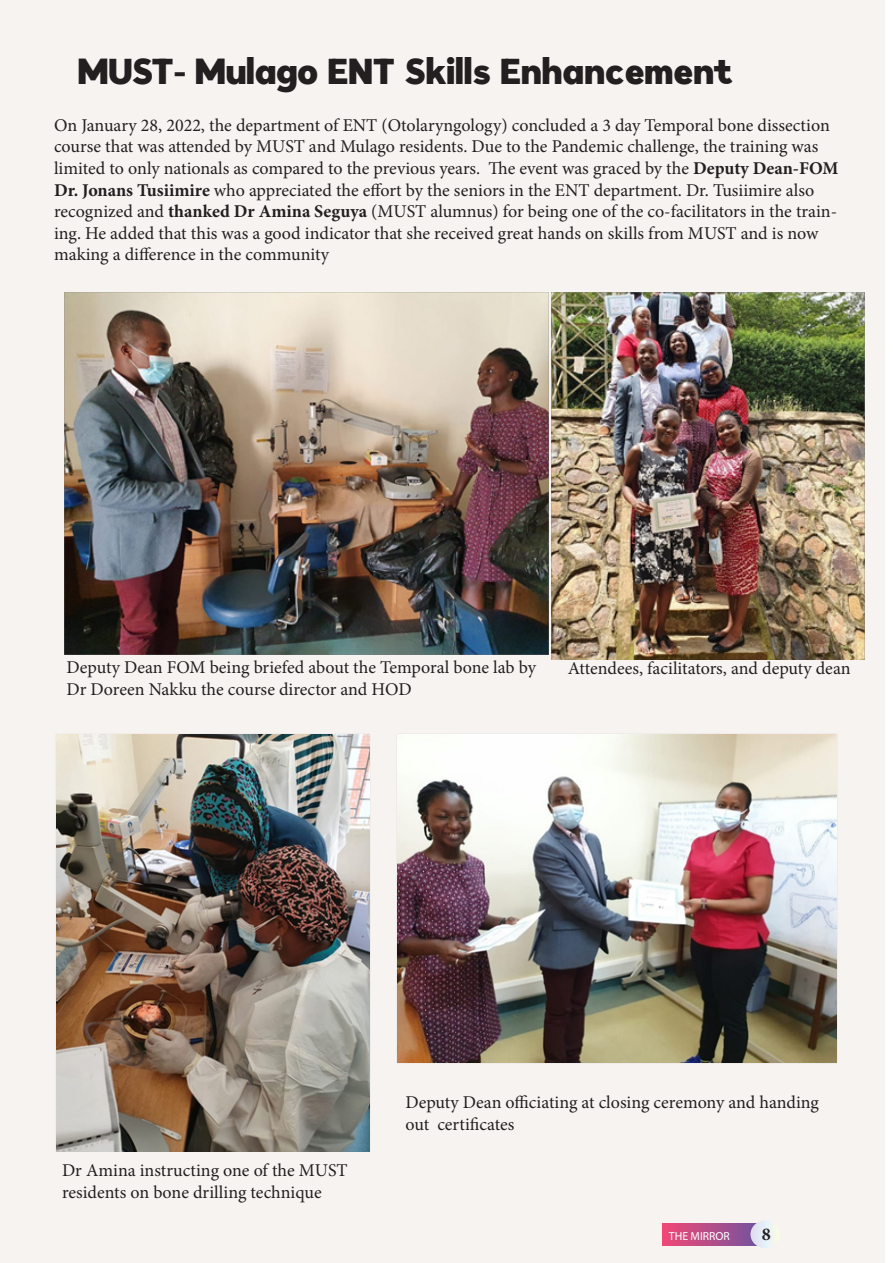
<style>
.page{position:relative;width:893px;height:1263px;background:#fff}
.page>*{position:absolute;margin:0;border:0;box-sizing:border-box;transform-origin:0 0}
.t1{font:900 36px "Figerona";color:#231f20}
.t2{font:18px/21.6px "Minion Pro";color:#231f20}
.t3{font:700 18px "Minion Pro";color:#231f20}
.t4{font:11.7px "Myriad Pro";color:#fff}
.s1{font-weight:700}
</style>
<div class="page">
<div style="left:0;top:0;width:884px;height:1263px;background:#f7f3f1"></div>
<svg style="left:662px;top:1223px;width:88px;height:22px;background:#b84c87"></svg>
<svg style="left:750px;top:1221px;width:30px;height:27px"></svg>
<img style="left:64px;top:292px;width:485px;height:363px">
<img style="left:56px;top:734px;width:314px;height:418px">
<img style="left:551px;top:292px;width:314px;height:367px">
<img style="left:397px;top:734px;width:440px;height:329px">
<p class="t1" style="left:78px;top:48px;width:656px">MUST- Mulago ENT Skills Enhancement</p>
<p class="t2" style="left:54px;top:114px;width:786px">On January 28, 2022, the department of ENT (Otolaryngology) concluded a 3 day Temporal bone dissection course that was attended by MUST and Mulago residents. Due to the Pandemic challenge, the training was limited to only nationals as compared to the previous years. The event was graced by the <span class="s1">Deputy Dean-FOM Dr. Jonans Tusiimire</span> who appreciated the effort by the seniors in the ENT department. Dr. Tusiimire also recognized and <span class="s1">thanked Dr Amina Seguya</span> (MUST alumnus) for being one of the co-facilitators in the train&shy;ing. He added that this was a good indicator that she received great hands on skills from MUST and is now making a difference in the community</p>
<p class="t2" style="left:67px;top:656px;width:471px">Deputy Dean FOM being briefed about the Temporal bone lab by<br>Dr Doreen Nakku the course director and HOD</p>
<p class="t2" style="left:568px;top:657px;width:284px">Attendees, facilitators, and deputy dean</p>
<p class="t2" style="left:62px;top:1160px;width:287px">Dr Amina instructing one of the MUST residents on bone drilling technique</p>
<p class="t2" style="left:405px;top:1092px;width:415px">Deputy Dean officiating at closing ceremony and handing out certificates</p>
<p class="t4" style="left:669px;top:1228px;width:62px">THE MIRROR</p>
<p class="t3" style="left:762px;top:1222px;width:10px">8</p>
</div>
